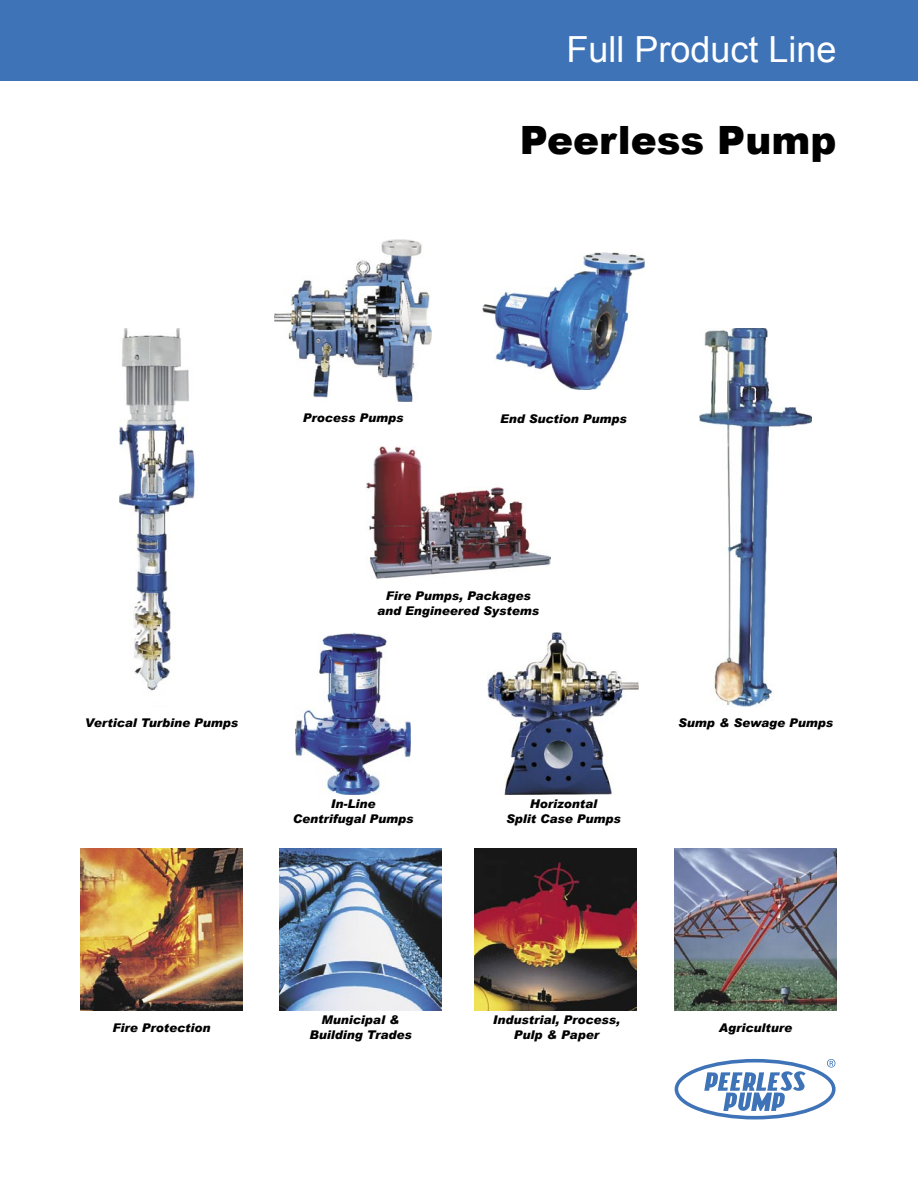
<style>
.page{position:relative;width:918px;height:1188px;background:#fff}
.page>*{position:absolute;margin:0;border:0;box-sizing:border-box;transform-origin:0 0}
.t1{font:900 39px "Arial";color:#000}
.t2{font:36px "Arial";color:#fff}
.t3{font:italic 900 12px/14.4px "Arial";color:#000;text-align:center}
</style>
<div class="page">
<div style="left:0;top:0;width:918px;height:81px;background:#3e73b7"></div>
<img style="left:119px;top:328px;width:76px;height:363px">
<img style="left:700px;top:328px;width:112px;height:378px">
<img style="left:295px;top:633px;width:116px;height:162px">
<img style="left:488px;top:633px;width:151px;height:162px">
<img style="left:275px;top:240px;width:157px;height:162px">
<img style="left:483px;top:252px;width:162px;height:138px">
<img style="left:81px;top:849px;width:162px;height:162px">
<img style="left:280px;top:849px;width:162px;height:162px">
<img style="left:475px;top:849px;width:162px;height:162px">
<img style="left:675px;top:849px;width:162px;height:162px">
<div style="left:675px;top:1059px;width:161px;height:60px;border:4px solid #3e73b7;border-radius:50%"></div>
<svg style="left:704px;top:1071px;width:102px;height:40px"></svg>
<svg style="left:827px;top:1059px;width:8px;height:9px"></svg>
<img style="left:366px;top:447px;width:185px;height:132px">
<h2 class="t2" style="left:566px;top:25px;width:272px">Full Product Line</h2>
<h1 class="t1" style="left:520px;top:112px;width:318px">Peerless Pump</h1>
<p class="t3" style="left:303px;top:411px;width:102px">Process Pumps</p>
<p class="t3" style="left:500px;top:411px;width:128px">End Suction Pumps</p>
<p class="t3" style="left:377px;top:589px;width:164px">Fire Pumps, Packages and Engineered Systems</p>
<p class="t3" style="left:85px;top:715px;width:155px">Vertical Turbine Pumps</p>
<p class="t3" style="left:678px;top:715px;width:157px">Sump &amp; Sewage Pumps</p>
<p class="t3" style="left:293px;top:797px;width:122px">In-Line<br>Centrifugal Pumps</p>
<p class="t3" style="left:506px;top:797px;width:116px">Horizontal<br>Split Case Pumps</p>
<p class="t3" style="left:310px;top:1013px;width:104px">Municipal &amp;<br>Building Trades</p>
<p class="t3" style="left:493px;top:1013px;width:129px">Industrial, Process,<br>Pulp &amp; Paper</p>
<p class="t3" style="left:112px;top:1020px;width:100px">Fire Protection</p>
<p class="t3" style="left:719px;top:1020px;width:75px">Agriculture</p>
</div>
